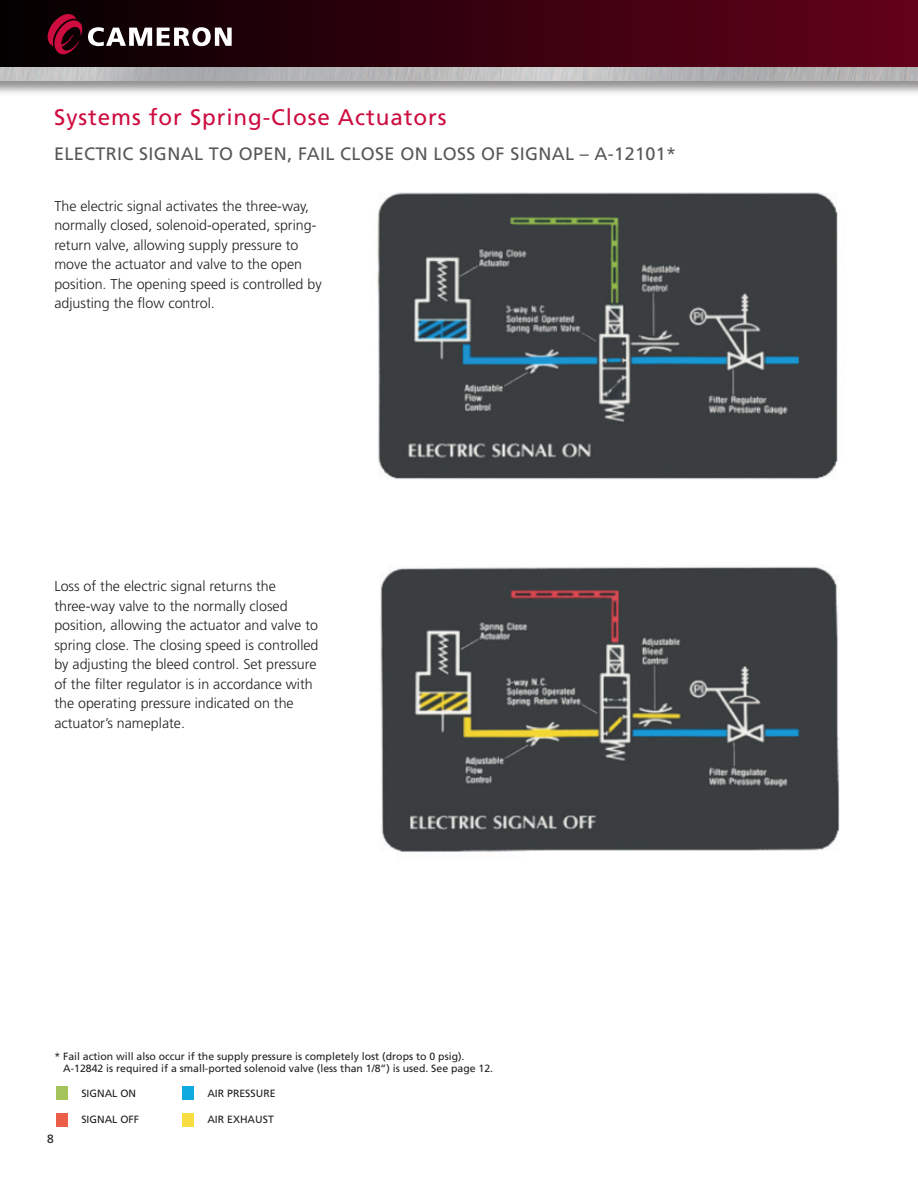
<style>
.page{position:relative;width:918px;height:1188px;background:#fff}
.page>*{position:absolute;margin:0;border:0;box-sizing:border-box;transform-origin:0 0}
.Title_1_CAPS{font:22.5px "Frutiger LT Std";letter-spacing:.04em;color:#cd0d40}
.Title_2_CAPS{font:18px "Frutiger LT Std";letter-spacing:.02em;color:#57585a}
.Text{font:300 14.25px/19.5px "Frutiger LT Std";color:#231f20}
.t1{font:12px "Frutiger LT Std";color:#231f20}
.Notes{font:10.5px/12.6px "Frutiger LT Std";color:#231f20}
</style>
<div class="page">
<div style="left:56px;top:1086px;width:12px;height:14px;background:#a4c35b"></div>
<div style="left:182px;top:1086px;width:12px;height:14px;background:#0faadd"></div>
<div style="left:182px;top:1113px;width:12px;height:13px;background:#f8dd40"></div>
<div style="left:56px;top:1113px;width:12px;height:13px;background:#eb5e48"></div>
<img style="left:377px;top:192px;width:461px;height:287px">
<img style="left:380px;top:566px;width:460px;height:286px">
<div style="left:0;top:0;width:918px;height:68px;background:linear-gradient(to right,#030000,#63011a)"></div>
<svg style="left:48px;top:14px;width:184px;height:40px"></svg>
<div style="left:0;top:66px;width:918px;height:30px;background:#231f20;opacity:.5"></div>
<img style="left:0;top:68px;width:917px;height:13px">
<hr style="left:917px;top:66px;width:1px;height:30px;background:#231f20;opacity:.5">
<svg style="left:917px;top:68px;width:1px;height:13px"></svg>
<p class="Title_1_CAPS" style="left:54px;top:104px;width:394px">Systems for Spring-Close Actuators</p>
<p class="Title_2_CAPS" style="left:54px;top:143px;width:624px">ELECTRIC SIGNAL TO OPEN, FAIL CLOSE ON LOSS OF SIGNAL – A-12101*</p>
<p class="Text" style="left:54px;top:196px;width:269px">The electric signal activates the three-way, normally closed, solenoid-operated, spring&shy;return valve, allowing supply pressure to move the actuator and valve to the open position. The opening speed is controlled by adjusting the flow control.</p>
<p class="Text" style="left:54px;top:577px;width:266px">Loss of the electric signal returns the three-way valve to the normally closed position, allowing the actuator and valve to spring close. The closing speed is controlled by adjusting the bleed control. Set pressure of the filter regulator is in accordance with the operating pressure indicated on the actuator’s nameplate.</p>
<p class="Notes" style="left:63px;top:1050px;width:432px;text-indent:-9px">* Fail action will also occur if the supply pressure is completely lost (drops to 0 psig).<br>A-12842 is required if a small-ported solenoid valve (less than 1/8”) is used. See page 12.</p>
<p class="Notes" style="left:81px;top:1088px;width:56px">SIGNAL ON</p>
<p class="Notes" style="left:207px;top:1088px;width:70px">AIR PRESSURE</p>
<p class="Notes" style="left:81px;top:1113px;width:59px">SIGNAL OFF</p>
<p class="Notes" style="left:207px;top:1113px;width:68px">AIR EXHAUST</p>
<p class="t1" style="left:47px;top:1132px;width:8px">8</p>
</div>
